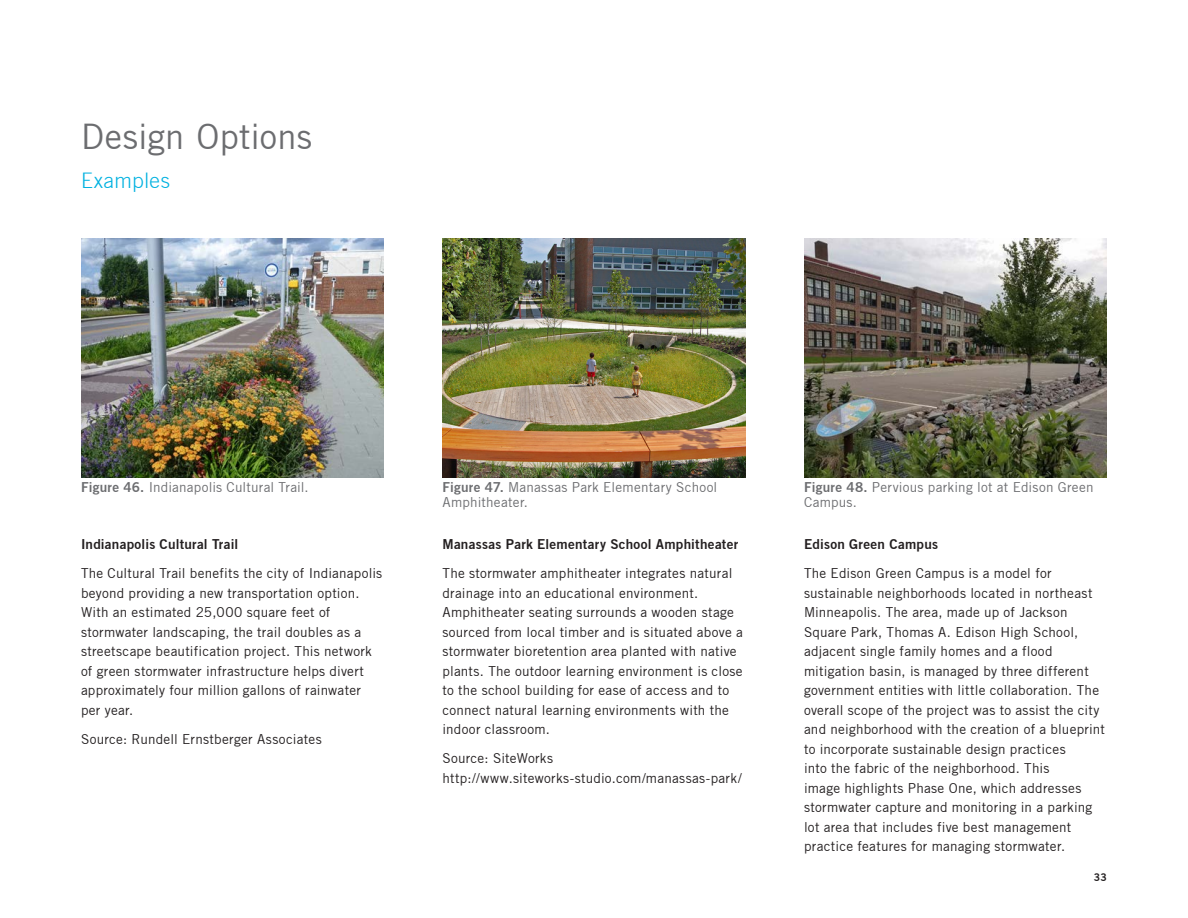
<style>
.page{position:relative;width:1188px;height:918px;background:#fff}
.page>*{position:absolute;margin:0;border:0;box-sizing:border-box;transform-origin:0 0}
.t1{font:34.5px "Trade Gothic";letter-spacing:.005em;color:#6c6d70}
.t2{font:300 21px "Trade Gothic";letter-spacing:.025em;color:#00b1e0}
.t3{font:13.5px/19.5px "Trade Gothic";letter-spacing:.02em;color:#231f20}
.t4{font:13.5px/15px "Trade Gothic";letter-spacing:.015em;color:#6c6d70}
.t5{font:13.5px "Trade Gothic Bold Two";letter-spacing:.02em;color:#231f20}
.t6{font:10.5px "Trade Gothic Bold Two";color:#231f20}
.s1{font-family:"Trade Gothic Bold Two"}
</style>
<div class="page">
<img style="left:81px;top:239px;width:303px;height:239px">
<img style="left:442px;top:239px;width:304px;height:239px">
<img style="left:804px;top:239px;width:303px;height:239px">
<h1 class="t1" style="left:81px;top:116px;width:232px">Design Options</h1>
<h3 class="t2" style="left:81px;top:168px;width:91px">Examples</h3>
<p class="t4" style="left:81px;top:479px;width:229px"><span class="s1">Figure 46.</span> Indianapolis Cultural Trail.</p>
<h4 class="t5" style="left:81px;top:536px;width:159px">Indianapolis Cultural Trail</h4>
<p class="t3" style="left:81px;top:564px;width:303px">The Cultural Trail benefits the city of Indianapolis beyond providing a new transportation option.<br>With an estimated 25,000 square feet of stormwater landscaping, the trail doubles as a streetscape beautification project. This network of green stormwater infrastructure helps divert approximately four million gallons of rainwater per year.</p>
<p class="t3" style="left:81px;top:729px;width:242px">Source: Rundell Ernstberger Associates</p>
<p class="t4" style="left:443px;top:479px;width:276px"><span class="s1">Figure 47.</span> Manassas Park Elementary School<br>Amphitheater.</p>
<h4 class="t5" style="left:443px;top:536px;width:297px">Manassas Park Elementary School Amphitheater</h4>
<p class="t3" style="left:443px;top:564px;width:302px">The stormwater amphitheater integrates natural drainage into an educational environment.<br>Amphitheater seating surrounds a wooden stage sourced from local timber and is situated above a stormwater bioretention area planted with native plants. The outdoor learning environment is close to the school building for ease of access and to connect natural learning environments with the indoor classroom.</p>
<p class="t3" style="left:443px;top:749px;width:301px">Source: SiteWorks http://www.siteworks-studio.com/manassas-park/</p>
<p class="t4" style="left:804px;top:479px;width:291px"><span class="s1">Figure 48.</span> Pervious parking lot at Edison Green<br>Campus.</p>
<h4 class="t5" style="left:804px;top:536px;width:136px">Edison Green Campus</h4>
<p class="t3" style="left:804px;top:563px;width:303px">The Edison Green Campus is a model for sustainable neighborhoods located in northeast Minneapolis. The area, made up of Jackson Square Park, Thomas A. Edison High School, adjacent single family homes and a flood mitigation basin, is managed by three different government entities with little collaboration. The overall scope of the project was to assist the city and neighborhood with the creation of a blueprint to incorporate sustainable design practices<br>into the fabric of the neighborhood. This<br>image highlights Phase One, which addresses stormwater capture and monitoring in a parking lot area that includes five best management practice features for managing stormwater.</p>
<p class="t6" style="left:1094px;top:870px;width:15px">33</p>
</div>
